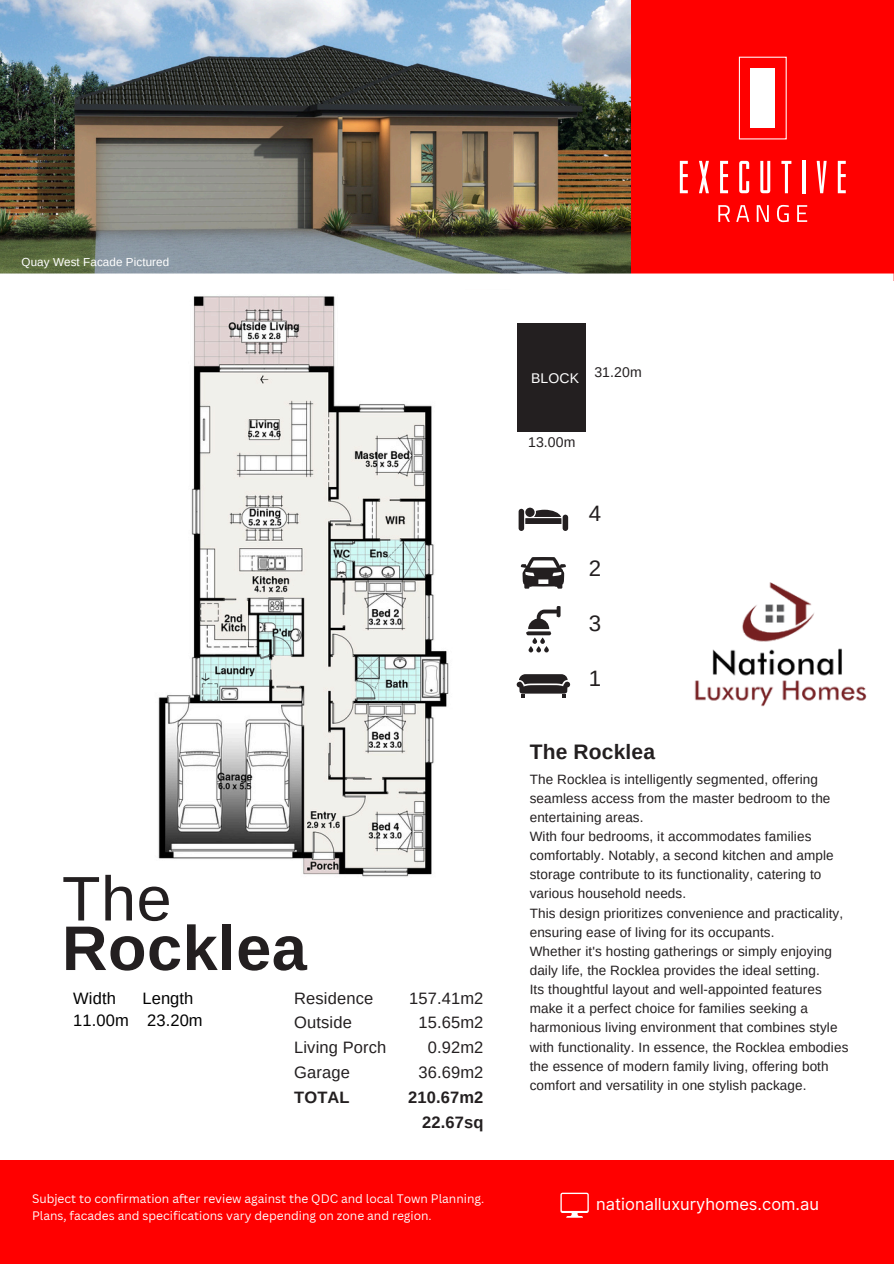
<style>
.page{position:relative;width:894px;height:1264px;background:#fff}
.page>*{position:absolute;margin:0;border:0;box-sizing:border-box;transform-origin:0 0}
.t1{font:700 63px/49.5px "Arimo";letter-spacing:.01em;color:#231f20}
.t2{font:22.2px "Arimo";color:#231f20}
.t3{font:700 21px "Arimo";letter-spacing:.01em;color:#231f20}
.t4{font:16.5px/24.8px "Arimo";letter-spacing:.01em;color:#231f20}
.t5{font:16.5px "Inter";color:#fff}
.t6{font:16.5px/22.5px "Arimo";letter-spacing:.005em;color:#000}
.t7{font:14.1px "Arimo";letter-spacing:.01em;color:#231f20}
.t8{font:14.1px "Arimo";letter-spacing:.01em;color:#fff}
.t9{font:13.5px/19.2px "Arimo";letter-spacing:.01em;color:#231f20}
.t10{font:12px/16px "Canva Sans";color:#fefefe}
.t11{font:11.7px "Arimo";letter-spacing:.01em;color:#fff}
.s1{font-weight:400}
.s2{font-weight:700}
</style>
<div class="page">
<img style="left:0;top:0;width:631px;height:273px">
<img style="left:158px;top:296px;width:291px;height:581px">
<svg style="left:526px;top:606px;width:34px;height:46px"></svg>
<svg style="left:520px;top:557px;width:45px;height:31px"></svg>
<svg style="left:516px;top:674px;width:54px;height:23px"></svg>
<div style="left:518px;top:509px;width:6px;height:22px;background:#231f20;border-radius:3px"></div>
<div style="left:562px;top:514px;width:6px;height:17px;background:#231f20;border-radius:3px"></div>
<svg style="left:525px;top:509px;width:36px;height:15px"></svg>
<div style="left:516px;top:323px;width:69px;height:108px;background:#231f20"></div>
<div style="left:631px;top:0;width:262px;height:281px;background:#f00"></div>
<svg style="left:679px;top:161px;width:9px;height:33px"></svg>
<svg style="left:699px;top:161px;width:10px;height:33px"></svg>
<svg style="left:720px;top:161px;width:8px;height:33px"></svg>
<svg style="left:739px;top:161px;width:10px;height:33px"></svg>
<svg style="left:760px;top:161px;width:10px;height:33px"></svg>
<svg style="left:781px;top:161px;width:10px;height:33px"></svg>
<hr style="left:802px;top:161px;width:3px;height:32px;background:#fff">
<svg style="left:816px;top:161px;width:10px;height:33px"></svg>
<svg style="left:837px;top:161px;width:8px;height:33px"></svg>
<svg style="left:718px;top:205px;width:12px;height:17px"></svg>
<svg style="left:736px;top:205px;width:13px;height:17px"></svg>
<svg style="left:756px;top:205px;width:13px;height:17px"></svg>
<svg style="left:777px;top:205px;width:12px;height:18px"></svg>
<svg style="left:797px;top:205px;width:10px;height:17px"></svg>
<svg style="left:738px;top:57px;width:49px;height:83px"></svg>
<div style="left:750px;top:69px;width:24px;height:58px;background:#fff"></div>
<div style="left:0;top:1159px;width:893px;height:104px;background:#f00"></div>
<svg style="left:560px;top:1192px;width:28px;height:25px"></svg>
<div style="left:0;top:273px;width:893px;height:12px;background:#fff"></div>
<img style="left:694px;top:582px;width:173px;height:125px">
<h4 class="t11" style="left:22px;top:256px;width:149px">Quay West Facade Pictured</h4>
<h3 class="t1" style="left:62px;top:873px;width:246px"><span class="s1">The<br></span>Rocklea</h3>
<p class="t4" style="left:294px;top:985px;width:94px">Residence<br>Outside<br>Living Porch<br>Garage<br><span class="s2">TOTAL</span></p>
<h2 class="t4" style="left:408px;top:985px;width:77px;text-align:right">157.41m2<br>15.65m2<br>0.92m2<br>36.69m2<br><span class="s2">210.67m2<br>22.67sq</span></h2>
<h4 class="t6" style="left:73px;top:986px;width:57px">Width<br>11.00m</h4>
<p class="t6" style="left:142px;top:986px;width:62px">Length<br>23.20m</p>
<h4 class="t10" style="left:32px;top:1190px;width:453px">Subject to confirmation after review against the QDC and local Town Planning.<br>Plans, facades and specifications vary depending on zone and region.</h4>
<h5 class="t8" style="left:531px;top:370px;width:49px">BLOCK</h5>
<h6 class="t7" style="left:594px;top:364px;width:49px">31.20m</h6>
<p class="t7" style="left:528px;top:434px;width:49px">13.00m</p>
<h6 class="t2" style="left:588px;top:501px;width:14px">4</h6>
<h6 class="t2" style="left:588px;top:556px;width:14px">2</h6>
<h6 class="t2" style="left:588px;top:611px;width:14px">3</h6>
<h6 class="t2" style="left:588px;top:666px;width:14px">1</h6>
<h6 class="t3" style="left:529px;top:739px;width:127px">The Rocklea</h6>
<h1 class="t9" style="left:529px;top:769px;width:320px">The Rocklea is intelligently segmented, offering seamless access from the master bedroom to the entertaining areas.<br>With four bedrooms, it accommodates families comfortably. Notably, a second kitchen and ample storage contribute to its functionality, catering to various household needs.<br>This design prioritizes convenience and practicality, ensuring ease of living for its occupants.<br>Whether it's hosting gatherings or simply enjoying daily life, the Rocklea provides the ideal setting.<br>Its thoughtful layout and well-appointed features make it a perfect choice for families seeking a harmonious living environment that combines style with functionality. In essence, the Rocklea embodies the essence of modern family living, offering both comfort and versatility in one stylish package.</h1>
<h4 class="t5" style="left:596px;top:1193px;width:224px">nationalluxuryhomes.com.au</h4>
</div>
